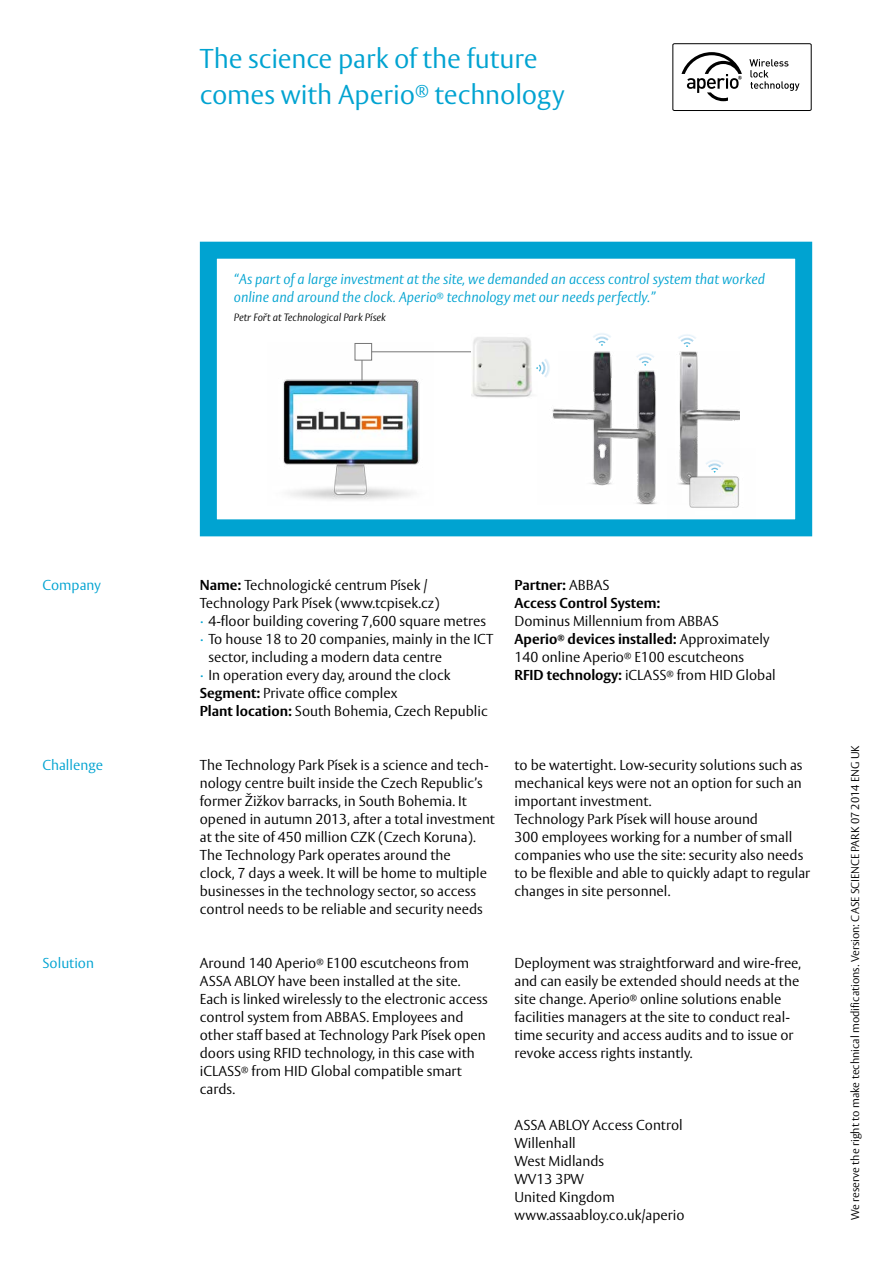
<style>
.page{position:relative;width:893px;height:1263px;background:#fff}
.page>*{position:absolute;margin:0;border:0;box-sizing:border-box;transform-origin:0 0}
.t1{font:300 27px/36px "ASSA Vesta";letter-spacing:-.005em;color:#00a3d1}
.t2{font:300 14.25px/18px "ASSA Vesta";color:#000}
.t3{font:italic 300 14.25px/18px "ASSA Vesta";color:#00a3d1}
.t4{font:700 14.25px/18px "ASSA Vesta";color:#000}
.t5{font:300 14.25px "ASSA Vesta";color:#00a3d1}
.t6{font:300 11.25px "ASSA Vesta";color:#000}
.t7{font:italic 300 10.5px "ASSA Vesta";color:#000}
.s1{font-weight:700}
.s2{color:#00a3d1}
.s3{font-weight:300}
</style>
<div class="page">
<div style="left:673px;top:43px;width:138px;height:68px;border:1px solid #000;border-radius:2px"></div>
<svg style="left:749px;top:59px;width:50px;height:32px"></svg>
<svg style="left:681px;top:52px;width:61px;height:49px"></svg>
<img style="left:552px;top:351px;width:187px;height:153px">
<svg style="left:635px;top:352px;width:20px;height:14px"></svg>
<svg style="left:593px;top:333px;width:18px;height:13px"></svg>
<svg style="left:678px;top:334px;width:18px;height:13px"></svg>
<hr style="left:360px;top:351px;width:116px;height:1px;background:#777">
<img style="left:472px;top:337px;width:85px;height:62px">
<svg style="left:536px;top:358px;width:14px;height:20px"></svg>
<img style="left:668px;top:448px;width:71px;height:60px">
<img style="left:283px;top:343px;width:151px;height:157px">
<div style="left:200px;top:242px;width:612px;height:294px;border:17px solid #00a3d1"></div>
<h1 class="t1" style="left:200px;top:42px;width:366px">The science park of the future comes with Aperio<sup>®</sup> technology</h1>
<p class="t3" style="left:234px;top:271px;width:533px">“As part of a large investment at the site, we demanded an access control system that worked online and around the clock. Aperio<sup>®</sup> technology met our needs perfectly.”</p>
<p class="t7" style="left:234px;top:311px;width:154px">Petr Fořt at Technological Park Písek</p>
<p class="t5" style="left:43px;top:577px;width:60px">Company</p>
<p class="t5" style="left:43px;top:757px;width:62px">Challenge</p>
<p class="t5" style="left:43px;top:955px;width:53px">Solution</p>
<p class="t2" style="left:200px;top:577px;width:229px"><span class="s1">Name:</span> Technologické centrum Písek /</p>
<p class="t2" style="left:200px;top:595px;width:241px">Technology Park Písek (www.tcpisek.cz)</p>
<p class="t2" style="left:200px;top:613px;width:288px"><span class="s2">∙</span> 4-floor building covering 7,600 square metres</p>
<p class="t2" style="left:200px;top:631px;width:295px"><span class="s2">∙</span> To house 18 to 20 companies, mainly in the ICT</p>
<p class="t2" style="left:208px;top:649px;width:235px">sector, including a modern data centre</p>
<p class="t2" style="left:200px;top:667px;width:252px"><span class="s2">∙</span> In operation every day, around the clock</p>
<p class="t2" style="left:200px;top:685px;width:199px"><span class="s1">Segment:</span> Private office complex</p>
<p class="t2" style="left:200px;top:703px;width:289px"><span class="s1">Plant location:</span> South Bohemia, Czech Republic</p>
<p class="t4" style="left:514px;top:577px;width:147px">Partner: <span class="s3">ABBAS<br></span>Access Control System:</p>
<p class="t2" style="left:514px;top:613px;width:263px">Dominus Millennium from ABBAS<br><span class="s1">Aperio</span><sup>®</sup> <span class="s1">devices installed:</span> Approximately 140 online Aperio<sup>®</sup> E100 escutcheons <span class="s1">RFID technology:</span> iCLASS<sup>®</sup> from HID Global</p>
<p class="t2" style="left:200px;top:757px;width:297px">The Technology Park Písek is a science and tech&shy;nology centre built inside the Czech Republic’s former Žižkov barracks, in South Bohemia. It opened in autumn 2013, after a total investment at the site of 450 million CZK (Czech Koruna).<br>The Technology Park operates around the<br>clock, 7 days a week. It will be home to multiple businesses in the technology sector, so access control needs to be reliable and security needs</p>
<p class="t2" style="left:514px;top:757px;width:297px">to be watertight. Low-security solutions such as mechanical keys were not an option for such an important investment.<br>Technology Park Písek will house around<br>300 employees working for a number of small companies who use the site: security also needs to be flexible and able to quickly adapt to regular changes in site personnel.</p>
<p class="t2" style="left:200px;top:955px;width:289px">Around 140 Aperio<sup>®</sup> E100 escutcheons from ASSA ABLOY have been installed at the site.<br>Each is linked wirelessly to the electronic access control system from ABBAS. Employees and other staff based at Technology Park Písek open doors using RFID technology, in this case with iCLASS<sup>®</sup> from HID Global compatible smart cards.</p>
<p class="t2" style="left:514px;top:955px;width:288px">Deployment was straightforward and wire-free, and can easily be extended should needs at the site change. Aperio<sup>®</sup> online solutions enable facilities managers at the site to conduct real&shy;time security and access audits and to issue or revoke access rights instantly.</p>
<p class="t2" style="left:514px;top:1117px;width:171px">ASSA ABLOY Access Control<br>Willenhall<br>West Midlands<br>WV13 3PW<br>United Kingdom www.assaabloy.co.uk/aperio</p>
<p class="t6" style="left:848px;top:1220px;width:477px;rotate:-90deg">We reserve the right to make technical modifications. Version: CASE SCIENCE PARK 07 2014 ENG UK</p>
</div>
